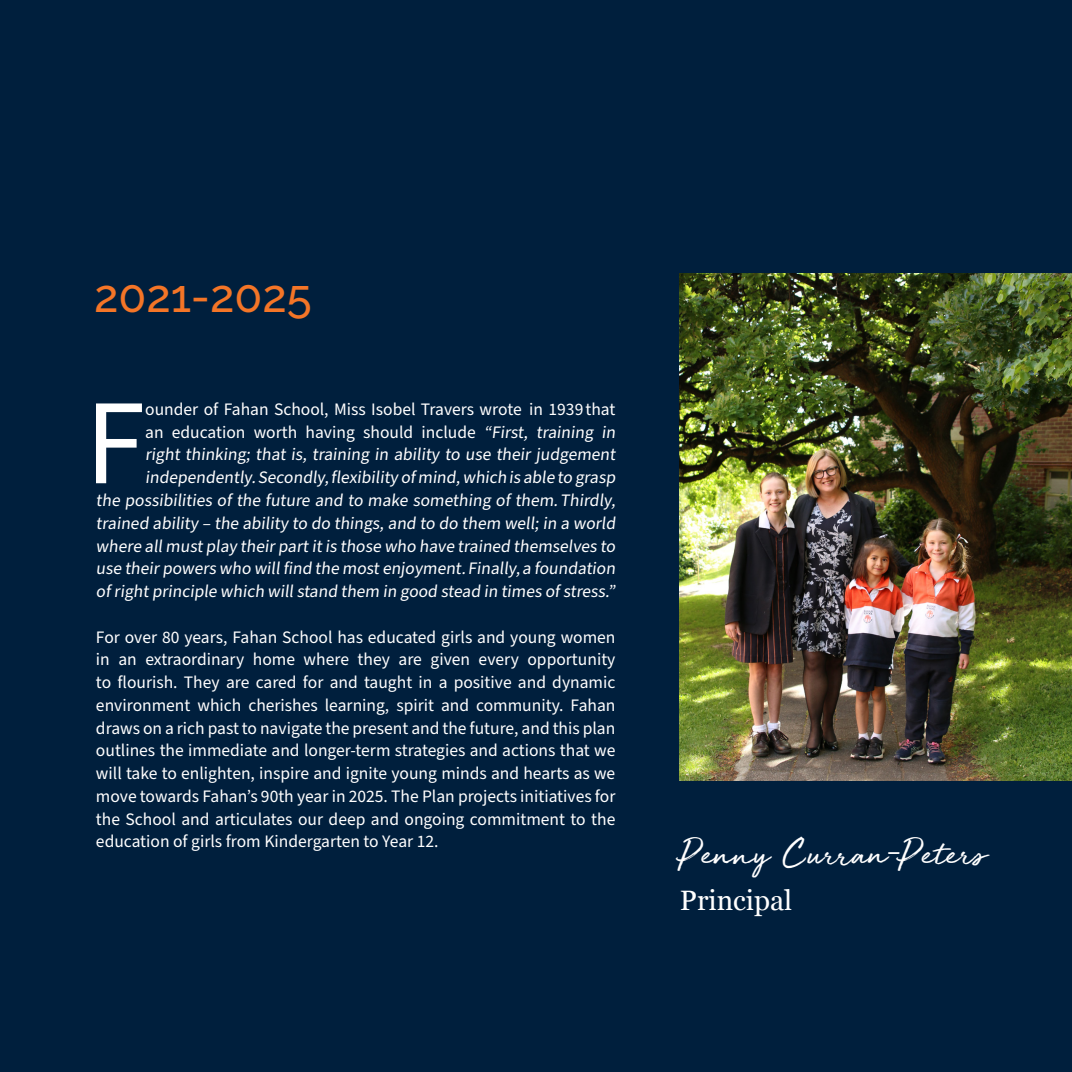
<style>
.page{position:relative;width:1072px;height:1072px;background:#fff}
.page>*{position:absolute;margin:0;border:0;box-sizing:border-box;transform-origin:0 0}
.Paragraf_with_dropca{font:121.62px "Source Sans Pro";color:#fff}
.Page_Title{font:500 45.5px "Raleway";color:#f47527}
.Content{font:38.5px "Golden Plains";color:#fff}
.Content-2{font:28px "Georgia";color:#fff}
.paragraf_text{font:17.5px/22.8px "Source Sans Pro";color:#fff;text-align:justify}
.Paragraf_with_dropca-2{font:17.5px/22.8px "Source Sans Pro";color:#fff;text-align:right}
</style>
<div class="page">
<div style="left:0;top:0;width:1071px;height:1071px;background:#001f3d"></div>
<img style="left:680px;top:274px;width:391px;height:506px">
<p class="Page_Title" style="left:94px;top:270px;width:219px">2021-2025</p>
<p class="Paragraf_with_dropca-2" style="left:96px;top:398px;width:524px">ounder of Fahan School, Miss Isobel Travers wrote in 1939 that<br>an education worth having should include “First, training in<br>right thinking; that is, training in ability to use their judgement independently.Secondly,flexibility of mind,which is able to grasp<br>the possibilities of the future and to make something of them.Thirdly, trained ability – the ability to do things,and to do them well;in a world where allmust play their part it is those who have trained themselves to use their powers who willfind the most enjoyment.Finally,a foundation of right principle which willstand them in good stead in times of stress.”</p>
<p class="paragraf_text" style="left:96px;top:626px;width:521px">For over 80 years, Fahan School has educated girls and young women in an extraordinary home where they are given every opportunity to flourish. They are cared for and taught in a positive and dynamic environment which cherishes learning, spirit and community. Fahan draws on a rich past to navigate the present and the future, and this plan outlines the immediate and longer-term strategies and actions that we will take to enlighten, inspire and ignite young minds and hearts as we move towards Fahan’s 90th year in 2025. The Plan projects initiatives for the School and articulates our deep and ongoing commitment to the education of girls from Kindergarten to Year 12.</p>
<p class="Paragraf_with_dropca" style="left:85px;top:361px;width:62px">F</p>
<p class="Content" style="left:680px;top:827px;width:308px">Penny Curran-Peters</p>
<p class="Content-2" style="left:680px;top:880px;width:114px">Principal</p>
</div>
